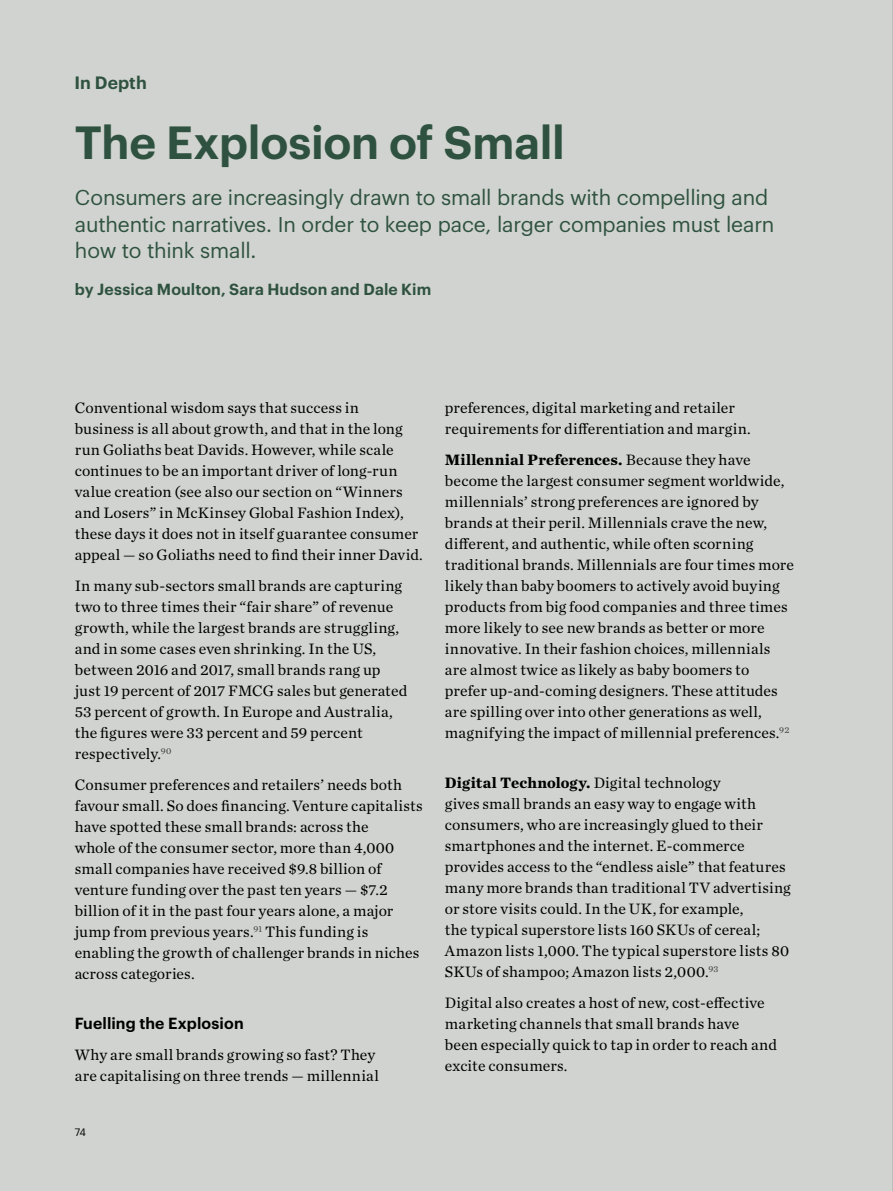
<style>
.page{position:relative;width:893px;height:1191px;background:#d0d3cf}
.page>*{position:absolute;margin:0;border:0;box-sizing:border-box;transform-origin:0 0}
.t1{font:600 45.5px "Graphik";letter-spacing:-.005em;color:#2f5240}
.t2{font:21px/26.2px "Graphik";letter-spacing:-.01em;color:#2f5240}
.t3{font:600 17.5px "Graphik";letter-spacing:.005em;color:#2f5240}
.t4{font:15.75px/21px "Chronicle Text G1";letter-spacing:.01em;color:#000}
.t5{font:600 15.75px "Graphik";letter-spacing:.01em;color:#2f5240}
.t6{font:600 15.75px "Graphik";letter-spacing:.01em;color:#000}
.t7{font:10.5px "Graphik";color:#000}
.s1{font-weight:700}
</style>
<div class="page">
<hr style="left:892px;top:0;width:1px;height:1191px;background:#a8a8a7">
<p class="t3" style="left:74px;top:69px;width:74px">In Depth</p>
<h1 class="t1" style="left:75px;top:108px;width:491px">The Explosion of Small</h1>
<h2 class="t2" style="left:75px;top:183px;width:701px">Consumers are increasingly drawn to small brands with compelling and authentic narratives. In order to keep pace, larger companies must learn how to think small.</h2>
<p class="t5" style="left:75px;top:277px;width:358px">by Jessica Moulton, Sara Hudson and Dale Kim</p>
<p class="t4" style="left:75px;top:396px;width:350px">Conventional wisdom says that success in<br>business is all about growth, and that in the long run Goliaths beat Davids. However, while scale continues to be an important driver of long-run value creation (see also our section on “Winners and Losers” in McKinsey Global Fashion Index), these days it does not in itself guarantee consumer appeal — so Goliaths need to find their inner David.</p>
<p class="t4" style="left:75px;top:574px;width:334px">In many sub-sectors small brands are capturing two to three times their “fair share” of revenue growth, while the largest brands are struggling, and in some cases even shrinking. In the US, between 2016 and 2017, small brands rang up just 19 percent of 2017 FMCG sales but generated 53 percent of growth. In Europe and Australia, the figures were 33 percent and 59 percent respectively.<sup>90</sup></p>
<p class="t4" style="left:75px;top:773px;width:349px">Consumer preferences and retailers’ needs both favour small. So does financing. Venture capitalists have spotted these small brands: across the<br>whole of the consumer sector, more than 4,000 small companies have received $9.8 billion of venture funding over the past ten years — $7.2 billion of it in the past four years alone, a major jump from previous years.<sup>91</sup> This funding is enabling the growth of challenger brands in niches across categories.</p>
<p class="t6" style="left:75px;top:1011px;width:170px">Fuelling the Explosion</p>
<p class="t4" style="left:75px;top:1043px;width:306px">Why are small brands growing so fast? They are capitalising on three trends — millennial</p>
<p class="t7" style="left:75px;top:1124px;width:13px">74</p>
<p class="t4" style="left:445px;top:396px;width:307px">preferences, digital marketing and retailer requirements for differentiation and margin.</p>
<p class="t4" style="left:445px;top:448px;width:351px"><span class="s1">Millennial Preferences.</span> Because they have become the largest consumer segment worldwide, millennials’ strong preferences are ignored by brands at their peril. Millennials crave the new, different, and authentic, while often scorning traditional brands. Millennials are four times more likely than baby boomers to actively avoid buying products from big food companies and three times more likely to see new brands as better or more innovative. In their fashion choices, millennials are almost twice as likely as baby boomers to prefer up-and-coming designers. These attitudes are spilling over into other generations as well, magnifying the impact of millennial preferences.<sup>92</sup></p>
<p class="t4" style="left:445px;top:771px;width:347px"><span class="s1">Digital Technology.</span> Digital technology<br>gives small brands an easy way to engage with consumers, who are increasingly glued to their smartphones and the internet. E-commerce provides access to the “endless aisle” that features many more brands than traditional TV advertising or store visits could. In the UK, for example,<br>the typical superstore lists 160 SKUs of cereal; Amazon lists 1,000. The typical superstore lists 80<br>SKUs of shampoo; Amazon lists 2,000.<sup>93</sup></p>
<p class="t4" style="left:445px;top:991px;width:334px">Digital also creates a host of new, cost-effective marketing channels that small brands have<br>been especially quick to tap in order to reach and excite consumers.</p>
</div>
